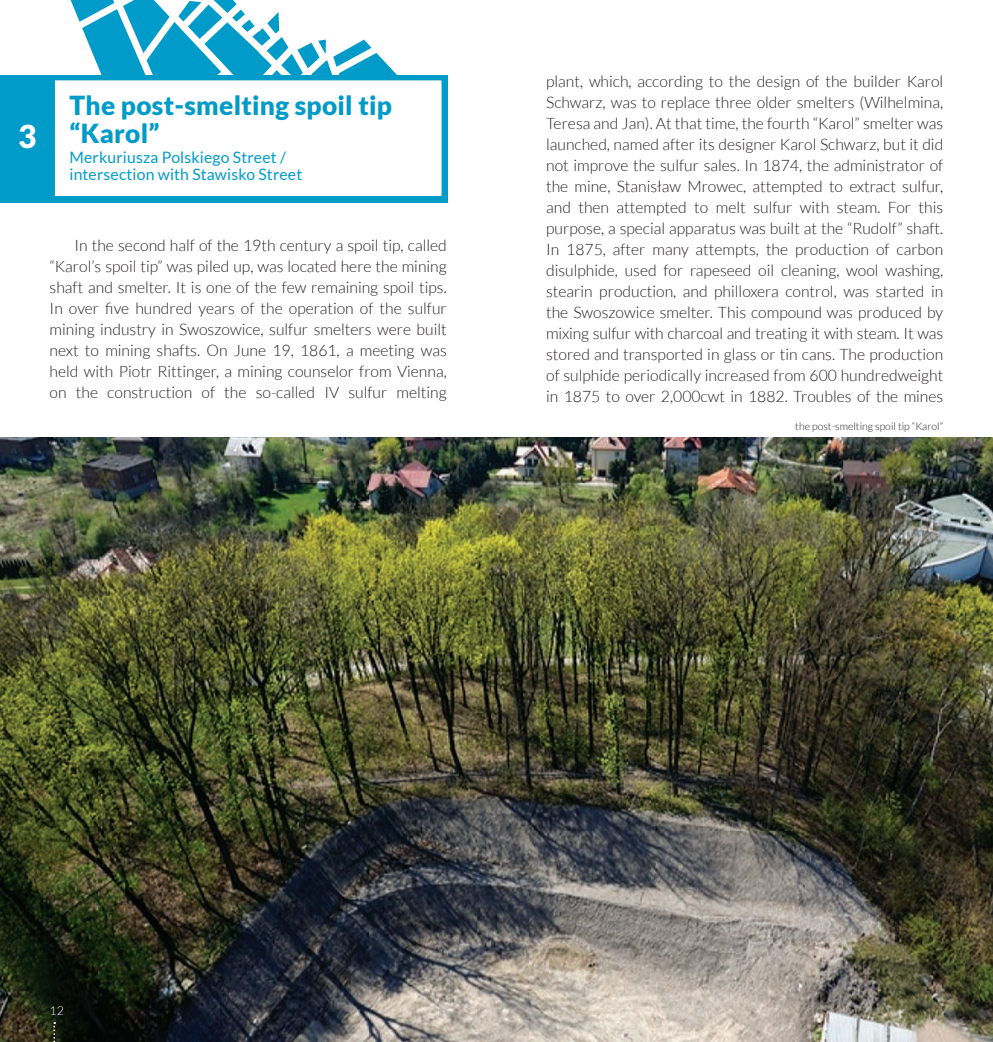
<style>
.page{position:relative;width:993px;height:1042px;background:#fff}
.page>*{position:absolute;margin:0;border:0;box-sizing:border-box;transform-origin:0 0}
.t1{font:900 31.5px "Lato";color:#fff}
.t2{font:900 26.25px/28px "Lato";letter-spacing:.01em;color:#009bc8}
.t3{font:300 15.75px/21px "Lato";color:#231f20;text-align:justify}
.t4{font:15.75px/17.5px "Lato";letter-spacing:.01em;color:#009bc8}
.t5{font:300 12.25px "Lato";color:#fff}
.t6{font:300 10.5px "Lato";color:#231f20}
</style>
<div class="page">
<svg style="left:71px;top:0;width:323px;height:72px"></svg>
<img style="left:0;top:438px;width:992px;height:604px">
<div style="left:0;top:75px;width:447px;height:128px;background:#009bc8"></div>
<svg style="left:54px;top:72px;width:394px;height:131px;background:#def2f8"></svg>
<svg style="left:53px;top:1022px;width:2px;height:20px"></svg>
<h1 class="t1" style="left:18px;top:118px;width:20px">3</h1>
<h2 class="t2" style="left:69px;top:91px;width:324px">The post-smelting spoil tip “Karol”</h2>
<p class="t4" style="left:69px;top:148px;width:234px">Merkuriusza Polskiego Street / intersection with Stawisko Street</p>
<p class="t3" style="left:50px;top:235px;width:398px;text-indent:25px">In the second half of the 19th century a spoil tip, called “Karol’s spoil tip” was piled up, was located here the mining shaft and smelter. It is one of the few remaining spoil tips.<br>In over five hundred years of the operation of the sulfur mining industry in Swoszowice, sulfur smelters were built next to mining shafts. On June 19, 1861, a meeting was held with Piotr Rittinger, a mining counselor from Vienna, on the construction of the so-called IV sulfur melting</p>
<p class="t3" style="left:546px;top:71px;width:398px">plant, which, according to the design of the builder Karol Schwarz, was to replace three older smelters (Wilhelmina, Teresa and Jan). At that time, the fourth “Karol” smelter was launched, named after its designer Karol Schwarz, but it did not improve the sulfur sales. In 1874, the administrator of the mine, Stanisław Mrowec, attempted to extract sulfur, and then attempted to melt sulfur with steam. For this purpose, a special apparatus was built at the “Rudolf” shaft.<br>In 1875, after many attempts, the production of carbon disulphide, used for rapeseed oil cleaning, wool washing, stearin production, and philloxera control, was started in the Swoszowice smelter. This compound was produced by mixing sulfur with charcoal and treating it with steam. It was stored and transported in glass or tin cans. The production of sulphide periodically increased from 600 hundredweight in 1875 to over 2,000cwt in 1882. Troubles of the mines</p>
<p class="t6" style="left:795px;top:421px;width:149px">the post-smelting spoil tip “Karol”</p>
<p class="t5" style="left:50px;top:1003px;width:16px">12</p>
</div>
